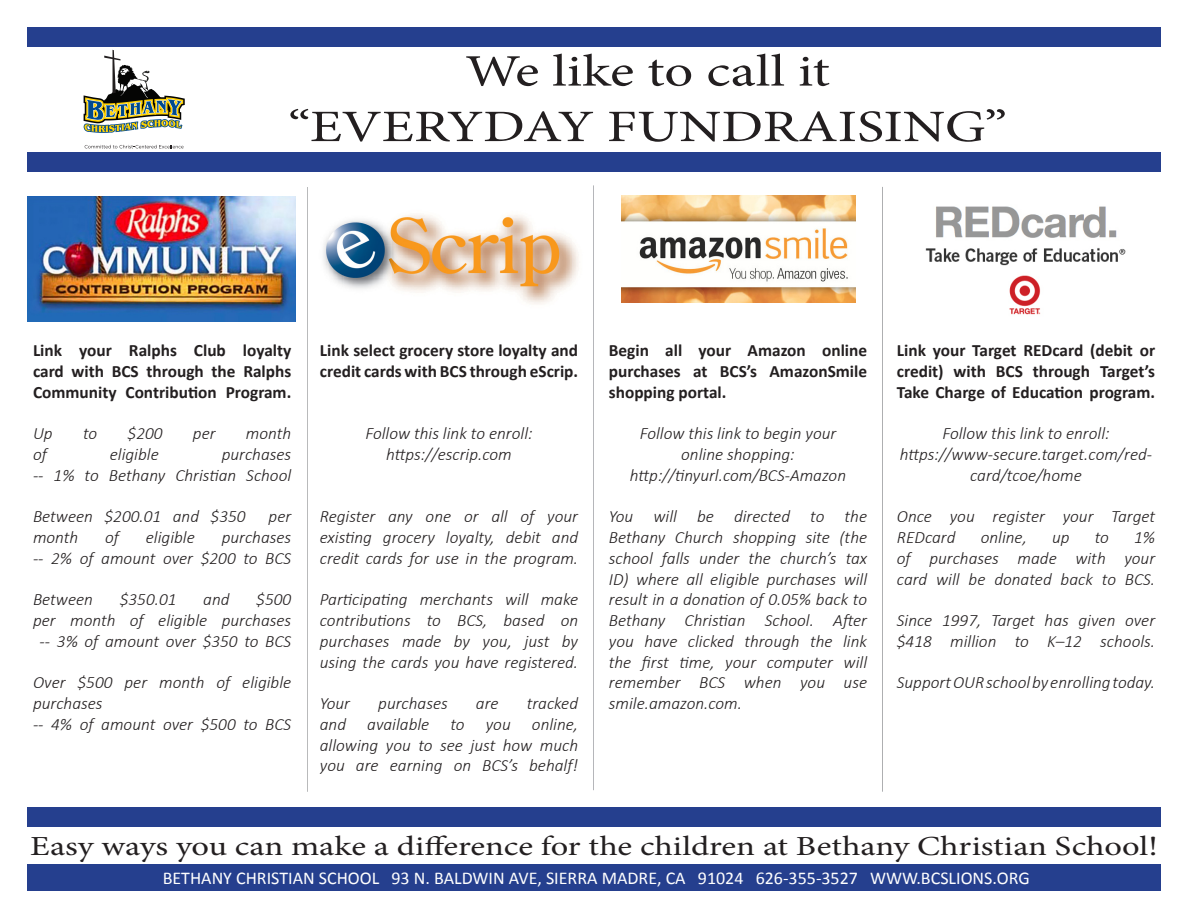
<style>
.page{position:relative;width:1188px;height:918px;background:#fff}
.page>*{position:absolute;margin:0;border:0;box-sizing:border-box;transform-origin:0 0}
.t1{font:45px "Minion Pro";color:#231f20;scale:1.27 1}
.t2{font:27.6px "Minion Pro";color:#231f20;scale:1.25 1}
.t3{font:18px "Calibri";color:#fff}
.t4{font:italic 300 17.25px/20.7px "Calibri";color:#231f20}
.t5{font:700 17.25px/20.7px "Calibri";color:#231f20}
</style>
<div class="page">
<div style="left:27px;top:27px;width:1134px;height:20px;background:#253f8e"></div>
<div style="left:27px;top:152px;width:1134px;height:20px;background:#253f8e"></div>
<div style="left:27px;top:807px;width:1134px;height:20px;background:#253f8e"></div>
<div style="left:27px;top:864px;width:1134px;height:27px;background:#253f8e"></div>
<img style="left:27px;top:197px;width:269px;height:125px">
<img style="left:621px;top:195px;width:235px;height:107px">
<img style="left:925px;top:206px;width:201px;height:109px">
<svg style="left:84px;top:50px;width:101px;height:83px"></svg>
<svg style="left:85px;top:145px;width:99px;height:3px"></svg>
<img style="left:323px;top:214px;width:256px;height:90px">
<p class="t1" style="left:465px;top:41px;width:289px">We like to call it</p>
<p class="t1" style="left:288px;top:97px;width:568px">“EVERYDAY FUNDRAISING”</p>
<p class="t5" style="left:33px;top:340px;width:260px">Link your Ralphs Club loyalty card with BCS through the Ralphs</p>
<p class="t5" style="left:33px;top:382px;width:260px">Community Contribution Program.</p>
<p class="t4" style="left:33px;top:423px;width:21px">Up</p>
<p class="t4" style="left:83px;top:423px;width:16px">to</p>
<p class="t4" style="left:128px;top:423px;width:37px">$200</p>
<p class="t4" style="left:193px;top:423px;width:24px">per</p>
<p class="t4" style="left:246px;top:423px;width:47px">month</p>
<p class="t4" style="left:33px;top:444px;width:15px">of</p>
<p class="t4" style="left:110px;top:444px;width:51px">eligible</p>
<p class="t4" style="left:222px;top:444px;width:71px">purchases</p>
<p class="t4" style="left:33px;top:465px;width:260px">-- 1% to Bethany Christian School</p>
<p class="t4" style="left:33px;top:506px;width:214px">Between $200.01 and $350</p>
<p class="t4" style="left:269px;top:506px;width:24px">per</p>
<p class="t4" style="left:33px;top:527px;width:47px">month</p>
<p class="t4" style="left:105px;top:527px;width:15px">of</p>
<p class="t4" style="left:146px;top:527px;width:51px">eligible</p>
<p class="t4" style="left:222px;top:527px;width:71px">purchases</p>
<p class="t4" style="left:33px;top:548px;width:260px">-- 2% of amount over $200 to BCS</p>
<p class="t4" style="left:33px;top:589px;width:62px">Between</p>
<p class="t4" style="left:120px;top:589px;width:58px">$350.01</p>
<p class="t4" style="left:203px;top:589px;width:28px">and</p>
<p class="t4" style="left:33px;top:589px;width:260px;text-align:right">$500<br>per month of eligible purchases</p>
<p class="t4" style="left:40px;top:631px;width:253px">-- 3% of amount over $350 to BCS</p>
<p class="t4" style="left:33px;top:672px;width:260px">Over $500 per month of eligible</p>
<p class="t4" style="left:33px;top:693px;width:71px">purchases</p>
<p class="t4" style="left:33px;top:714px;width:260px">-- 4% of amount over $500 to BCS</p>
<p class="t5" style="left:320px;top:340px;width:260px">Link select grocery store loyalty and credit cards with BCS through eScrip.</p>
<p class="t4" style="left:365px;top:423px;width:169px">Follow this link to enroll:</p>
<p class="t4" style="left:386px;top:444px;width:127px">https://escrip.com</p>
<p class="t4" style="left:320px;top:506px;width:260px">Register any one or all of your</p>
<p class="t4" style="left:320px;top:527px;width:260px">existing grocery loyalty, debit and credit cards for use in the program.</p>
<p class="t4" style="left:320px;top:589px;width:260px">Participating merchants will make contributions to BCS, based on</p>
<p class="t4" style="left:320px;top:631px;width:260px">purchases made by you, just by</p>
<p class="t4" style="left:320px;top:651px;width:260px">using the cards you have registered.</p>
<p class="t4" style="left:320px;top:693px;width:32px">Your</p>
<p class="t4" style="left:378px;top:693px;width:71px">purchases</p>
<p class="t4" style="left:476px;top:693px;width:24px">are</p>
<p class="t4" style="left:320px;top:693px;width:260px;text-align:right">tracked<br>and available to you online,</p>
<p class="t4" style="left:320px;top:734px;width:260px">allowing you to see just how much you are earning on BCS’s behalf!</p>
<p class="t5" style="left:609px;top:340px;width:260px">Begin all your Amazon online</p>
<p class="t5" style="left:609px;top:361px;width:260px">purchases at BCS’s AmazonSmile</p>
<p class="t5" style="left:609px;top:382px;width:119px">shopping portal.</p>
<p class="t4" style="left:630px;top:423px;width:218px;text-align:center">Follow this link to begin your online shopping: http://tinyurl.com/BCS-Amazon</p>
<p class="t4" style="left:609px;top:506px;width:260px">You will be directed to the</p>
<p class="t4" style="left:609px;top:527px;width:260px;text-align:justify">Bethany Church shopping site (the school falls under the church’s tax ID) where all eligible purchases will result in a donation of 0.05% back to</p>
<p class="t4" style="left:609px;top:610px;width:260px;text-align:justify">Bethany Christian School. After you have clicked through the link the first time, your computer will</p>
<p class="t4" style="left:609px;top:672px;width:260px">remember BCS when you use</p>
<p class="t4" style="left:609px;top:693px;width:135px">smile.amazon.com.</p>
<p class="t5" style="left:897px;top:340px;width:260px">Link your Target REDcard (debit or</p>
<p class="t5" style="left:897px;top:361px;width:260px">credit) with BCS through Target’s</p>
<p class="t5" style="left:897px;top:382px;width:260px">Take Charge of Education program.</p>
<p class="t4" style="left:942px;top:423px;width:169px">Follow this link to enroll:</p>
<p class="t4" style="left:900px;top:444px;width:254px;text-align:center">https://www-secure.target.com/red&shy;card/tcoe/home</p>
<p class="t4" style="left:897px;top:506px;width:260px">Once you register your Target</p>
<p class="t4" style="left:897px;top:527px;width:60px">REDcard</p>
<p class="t4" style="left:981px;top:527px;width:48px">online,</p>
<p class="t4" style="left:1052px;top:527px;width:19px">up</p>
<p class="t4" style="left:1095px;top:527px;width:16px">to</p>
<p class="t4" style="left:1134px;top:527px;width:22px">1%</p>
<p class="t4" style="left:897px;top:548px;width:260px">of purchases made with your</p>
<p class="t4" style="left:897px;top:568px;width:260px">card will be donated back to BCS.</p>
<p class="t4" style="left:897px;top:610px;width:260px">Since 1997, Target has given over $418 million to K–12 schools.</p>
<p class="t4" style="left:897px;top:672px;width:260px">Support OUR school by enrolling today.</p>
<p class="t2" style="left:30px;top:828px;width:904px">Easy ways you can make a difference for the children at Bethany Christian School!</p>
<p class="t3" style="left:163px;top:867px;width:869px">BETHANY CHRISTIAN SCHOOL 93 N. BALDWIN AVE, SIERRA MADRE, CA 91024 626-355-3527 WWW.BCSLIONS.ORG</p>
</div>
